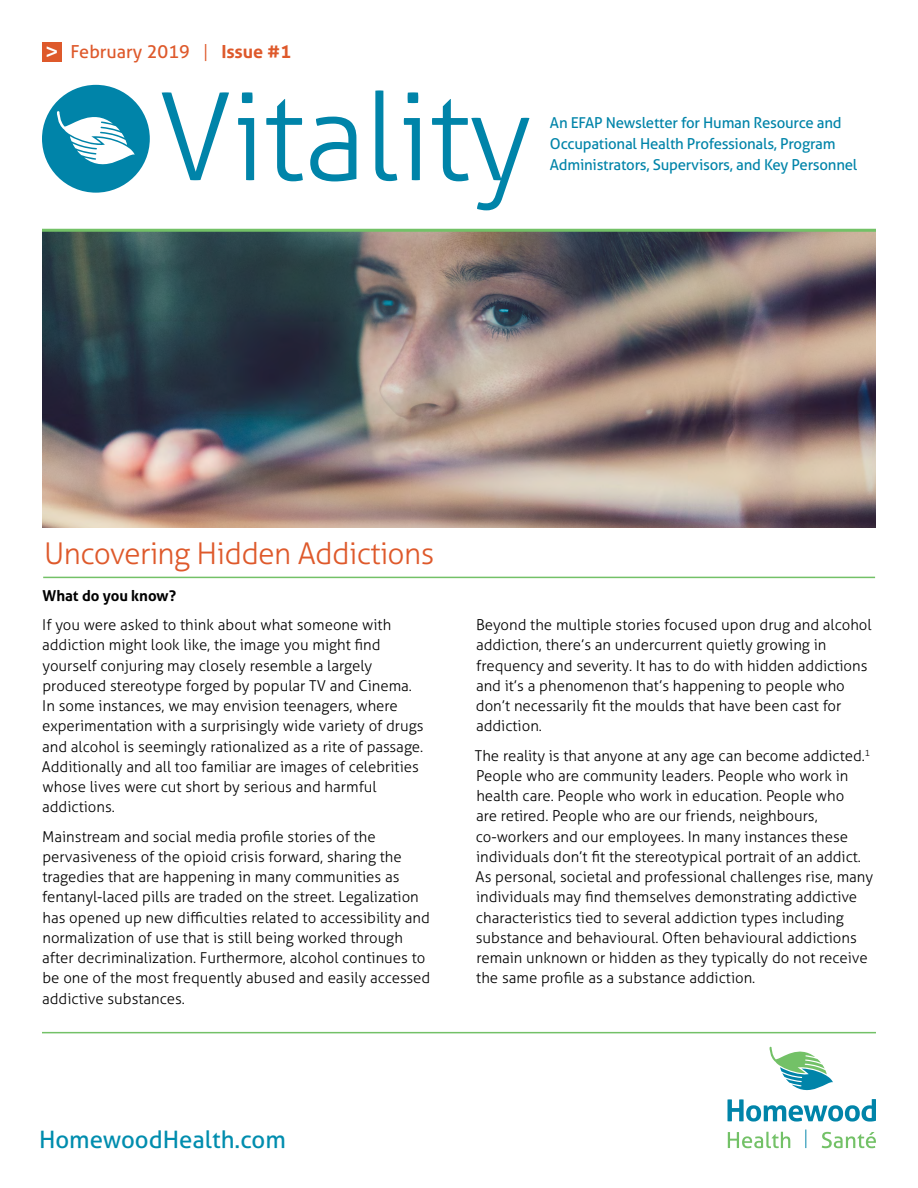
<style>
.page{position:relative;width:918px;height:1188px;background:#fff}
.page>*{position:absolute;margin:0;border:0;box-sizing:border-box;transform-origin:0 0}
.t1{font:300 121.5px "Aller";letter-spacing:-.01em;color:#0084a9}
.t2{font:300 30px "Aller";letter-spacing:-.02em;color:#de592b}
.t3{font:24px "Aller";color:#008dae}
.t4{font:18px "Aller";color:#de592b}
.t5{font:300 15px/20.2px "Aller";color:#000}
.t6{font:15px/21px "Aller";letter-spacing:-.015em;color:#0084a9}
.t7{font:700 15px "Aller";color:#000}
.s1{font-size:24px;color:#fff}
.s2{font-weight:300}
.s3{font-weight:700}
</style>
<div class="page">
<img style="left:42px;top:232px;width:834px;height:296px">
<div style="left:42px;top:85px;width:108px;height:108px;background:#0084a9;border-radius:50%"></div>
<svg style="left:728px;top:1046px;width:148px;height:76px"></svg>
<svg style="left:728px;top:1132px;width:62px;height:16px"></svg>
<svg style="left:822px;top:1132px;width:54px;height:16px"></svg>
<svg style="left:805px;top:1130px;width:1px;height:18px"></svg>
<div style="left:42px;top:42px;width:20px;height:20px;background:#de592b"></div>
<svg style="left:57px;top:111px;width:78px;height:53px"></svg>
<hr style="left:42px;top:1032px;width:834px;height:1px;background:#73c167">
<hr style="left:42px;top:229px;width:834px;height:3px;background:#73c167">
<hr style="left:43px;top:577px;width:832px;height:1px;background:#73c167">
<p class="t4" style="left:45px;top:41px;width:248px"><span class="s1">&gt;</span> February 2019 <span class="s2">|</span> <span class="s3">Issue #1</span></p>
<h1 class="t1" style="left:158px;top:64px;width:375px">Vitality</h1>
<p class="t6" style="left:550px;top:112px;width:309px">An EFAP Newsletter for Human Resource and<br>Occupational Health Professionals, Program<br>Administrators, Supervisors, and Key Personnel</p>
<h2 class="t2" style="left:44px;top:535px;width:392px">Uncovering Hidden Addictions</h2>
<p class="t7" style="left:43px;top:586px;width:135px">What do you know?</p>
<p class="t5" style="left:42px;top:615px;width:383px">If you were asked to think about what someone with addiction might look like, the image you might find yourself conjuring may closely resemble a largely produced stereotype forged by popular TV and Cinema.<br>In some instances, we may envision teenagers, where experimentation with a surprisingly wide variety of drugs and alcohol is seemingly rationalized as a rite of passage.<br>Additionally and all too familiar are images of celebrities whose lives were cut short by serious and harmful addictions.</p>
<p class="t5" style="left:42px;top:826px;width:390px">Mainstream and social media profile stories of the pervasiveness of the opioid crisis forward, sharing the tragedies that are happening in many communities as fentanyl-laced pills are traded on the street. Legalization has opened up new difficulties related to accessibility and normalization of use that is still being worked through after decriminalization. Furthermore, alcohol continues to be one of the most frequently abused and easily accessed addictive substances.</p>
<p class="t5" style="left:476px;top:615px;width:397px">Beyond the multiple stories focused upon drug and alcohol addiction, there’s an undercurrent quietly growing in frequency and severity. It has to do with hidden addictions and it’s a phenomenon that’s happening to people who don’t necessarily fit the moulds that have been cast for addiction.</p>
<p class="t5" style="left:475px;top:745px;width:400px">The reality is that anyone at any age can become addicted.<sup>1<br></sup>People who are community leaders. People who work in health care. People who work in education. People who<br>are retired. People who are our friends, neighbours, co-workers and our employees. In many instances these individuals don’t fit the stereotypical portrait of an addict.<br>As personal, societal and professional challenges rise, many individuals may find themselves demonstrating addictive characteristics tied to several addiction types including substance and behavioural. Often behavioural addictions remain unknown or hidden as they typically do not receive the same profile as a substance addiction.</p>
<h3 class="t3" style="left:39px;top:1125px;width:248px">HomewoodHealth.com</h3>
</div>
